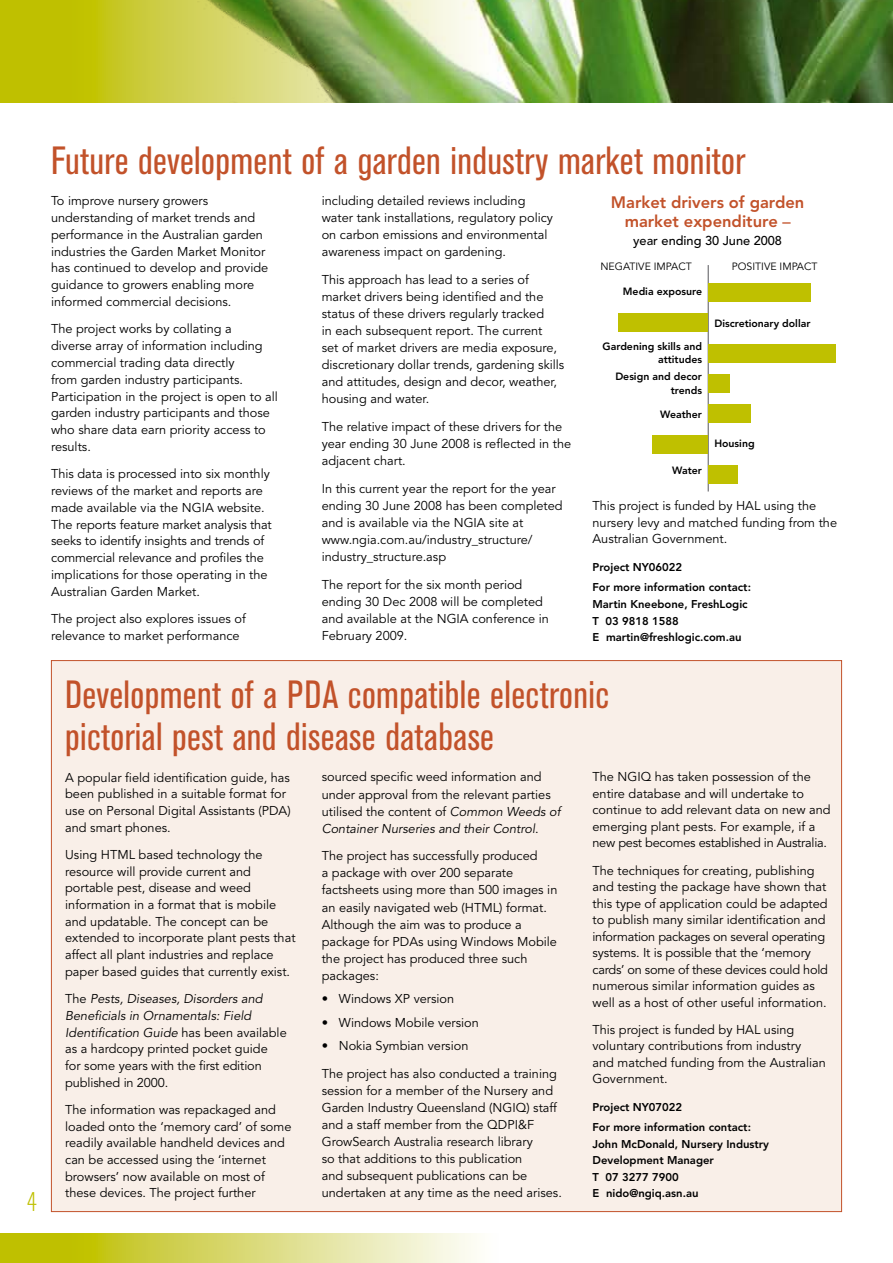
<style>
.page{position:relative;width:893px;height:1263px;background:#fff}
.page>*{position:absolute;margin:0;border:0;box-sizing:border-box;transform-origin:0 0}
.t1{font:39px/42px "Akzid Grot Con BQ";letter-spacing:.01em;color:#c2522a}
.t2{font:300 27px "Akzid Grot Con BQ";color:#bfc000}
.t3{font:800 16.5px/19.5px "Avenir";color:#c2522a;text-align:center}
.t4{font:12.75px/17.1px "Avenir";color:#000}
.t5{font:500 12.75px "Avenir";color:#000}
.t6{font:800 11.25px/16.5px "Avenir";color:#000}
.t7{font:800 10.5px/13.5px "Avenir";color:#000;text-align:right}
.t8{font:10.5px "Avenir";color:#000}
.s1{font-weight:500}
.s2{font-style:italic}
</style>
<div class="page">
<img style="left:499px;top:0;width:394px;height:102px">
<svg style="left:0;top:0;width:499px;height:102px;background:#b4c150"></svg>
<svg style="left:0;top:1233px;width:477px;height:30px;background:#d8d96f"></svg>
<div style="left:51px;top:660px;width:791px;height:552px;background:#f9efe8;border:1px solid #c2522a"></div>
<hr style="left:708px;top:265px;width:1px;height:226px;background:#57565b">
<div style="left:708px;top:284px;width:102px;height:18px;background:#bfc000"></div>
<div style="left:708px;top:344px;width:128px;height:18px;background:#bfc000"></div>
<div style="left:708px;top:374px;width:21px;height:19px;background:#bfc000"></div>
<div style="left:708px;top:405px;width:42px;height:18px;background:#bfc000"></div>
<div style="left:708px;top:465px;width:30px;height:18px;background:#bfc000"></div>
<div style="left:619px;top:314px;width:89px;height:18px;background:#bfc000"></div>
<div style="left:653px;top:435px;width:55px;height:18px;background:#bfc000"></div>
<h2 class="t2" style="left:27px;top:1187px;width:11px">4</h2>
<h1 class="t1" style="left:51px;top:140px;width:696px">Future development of a garden industry market monitor</h1>
<p class="t4" style="left:51px;top:193px;width:219px">To improve nursery growers understanding of market trends and performance in the Australian garden industries the Garden Market Monitor has continued to develop and provide guidance to growers enabling more informed commercial decisions.</p>
<p class="t4" style="left:51px;top:321px;width:228px">The project works by collating a<br>diverse array of information including commercial trading data directly<br>from garden industry participants.<br>Participation in the project is open to all garden industry participants and those who share data earn priority access to results.</p>
<p class="t4" style="left:51px;top:466px;width:222px">This data is processed into six monthly reviews of the market and reports are made available via the NGIA website.<br>The reports feature market analysis that seeks to identify insights and trends of commercial relevance and profiles the implications for those operating in the Australian Garden Market.</p>
<p class="t4" style="left:51px;top:611px;width:196px">The project also explores issues of relevance to market performance</p>
<p class="t3" style="left:611px;top:193px;width:195px">Market drivers of garden market expenditure <span class="s1">–</span></p>
<p class="t5" style="left:633px;top:234px;width:150px">year ending 30 June 2008</p>
<p class="t8" style="left:600px;top:261px;width:16px">Negative</p>
<p class="t8" style="left:654px;top:261px;width:7px">impact</p>
<p class="t8" style="left:732px;top:261px;width:13px">Positive</p>
<p class="t8" style="left:780px;top:261px;width:8px">impact</p>
<p class="t7" style="left:623px;top:284px;width:81px">Media exposure</p>
<p class="t4" style="left:322px;top:193px;width:233px">including detailed reviews including water tank installations, regulatory policy on carbon emissions and environmental awareness impact on gardening.</p>
<p class="t4" style="left:322px;top:272px;width:244px">This approach has lead to a series of market drivers being identified and the status of these drivers regularly tracked<br>in each subsequent report. The current<br>set of market drivers are media exposure, discretionary dollar trends, gardening skills and attitudes, design and decor, weather, housing and water.</p>
<p class="t4" style="left:322px;top:419px;width:251px">The relative impact of these drivers for the year ending 30 June 2008 is reflected in the adjacent chart.</p>
<p class="t4" style="left:322px;top:480px;width:242px">In this current year the report for the year ending 30 June 2008 has been completed and is available via the NGIA site at www.ngia.com.au/industry_structure/ industry_structure.asp</p>
<p class="t4" style="left:322px;top:576px;width:229px">The report for the six month period ending 30 Dec 2008 will be completed and available at the NGIA conference in<br>February 2009.</p>
<p class="t7" style="left:714px;top:316px;width:98px">Discretionary dollar</p>
<p class="t7" style="left:603px;top:340px;width:101px">Gardening skills and attitudes</p>
<p class="t7" style="left:615px;top:370px;width:88px">Design and decor trends</p>
<p class="t7" style="left:660px;top:408px;width:44px">Weather</p>
<p class="t7" style="left:714px;top:436px;width:42px">Housing</p>
<p class="t7" style="left:672px;top:464px;width:31px">Water</p>
<p class="t4" style="left:592px;top:498px;width:246px;line-height:16.5px">This project is funded by HAL using the nursery levy and matched funding from the<br>Australian Government.</p>
<p class="t6" style="left:592px;top:556px;width:160px;line-height:20.9px">Project NY06022<br>For more information contact:</p>
<p class="t6" style="left:592px;top:596px;width:157px">Martin Kneebone, FreshLogic<br>T 03 9818 1588<br>E martin@freshlogic.com.au</p>
<h1 class="t1" style="left:65px;top:674px;width:545px">Development of a PDA compatible electronic pictorial pest and disease database</h1>
<p class="t4" style="left:65px;top:769px;width:227px;line-height:16.6px">A popular field identification guide, has been published in a suitable format for use on Personal Digital Assistants (PDA) and smart phones.</p>
<p class="t4" style="left:65px;top:846px;width:232px;line-height:16.6px">Using HTML based technology the resource will provide current and portable pest, disease and weed information in a format that is mobile and updatable. The concept can be extended to incorporate plant pests that affect all plant industries and replace paper based guides that currently exist.</p>
<p class="t4" style="left:65px;top:991px;width:223px;line-height:16.6px">The <span class="s2">Pests, Diseases, Disorders and Beneficials in Ornamentals: Field Identification Guide</span> has been available as a hardcopy printed pocket guide<br>for some years with the first edition published in 2000.</p>
<p class="t4" style="left:65px;top:1101px;width:228px;line-height:16.6px">The information was repackaged and loaded onto the ‘memory card’ of some readily available handheld devices and can be accessed using the ‘internet browsers’ now available on most of these devices. The project further</p>
<p class="t4" style="left:592px;top:769px;width:240px;line-height:16.5px">The NGIQ has taken possession of the entire database and will undertake to continue to add relevant data on new and emerging plant pests. For example, if a new pest becomes established in Australia.</p>
<p class="t4" style="left:592px;top:862px;width:237px;line-height:16.5px">The techniques for creating, publishing and testing the package have shown that this type of application could be adapted to publish many similar identification and information packages on several operating systems. It is possible that the ‘memory cards’ on some of these devices could hold numerous similar information guides as well as a host of other useful information.</p>
<p class="t4" style="left:592px;top:1021px;width:235px;line-height:16.5px">This project is funded by HAL using voluntary contributions from industry<br>and matched funding from the Australian<br>Government.</p>
<p class="t6" style="left:592px;top:1096px;width:160px;line-height:20.7px">Project NY07022<br>For more information contact:</p>
<p class="t6" style="left:592px;top:1136px;width:178px">John McDonald, Nursery Industry<br>Development Manager<br>T 07 3277 7900<br>E nido@ngiq.asn.au</p>
<p class="t4" style="left:322px;top:769px;width:240px">sourced specific weed information and under approval from the relevant parties utilised the content of <span class="s2">Common Weeds of Container Nurseries and their Control</span>.</p>
<p class="t4" style="left:322px;top:848px;width:237px">The project has successfully produced<br>a package with over 200 separate factsheets using more than 500 images in an easily navigated web (HTML) format.<br>Although the aim was to produce a package for PDAs using Windows Mobile the project has produced three such packages:</p>
<p class="t4" style="left:322px;top:991px;width:134px">• Windows XP version</p>
<p class="t4" style="left:322px;top:1014px;width:159px">• Windows Mobile version</p>
<p class="t4" style="left:322px;top:1032px;width:237px;line-height:27.8px">• Nokia Symbian version<br>The project has also conducted a training</p>
<p class="t4" style="left:322px;top:1082px;width:242px">session for a member of the Nursery and Garden Industry Queensland (NGIQ) staff and a staff member from the QDPI&amp;F GrowSearch Australia research library<br>so that additions to this publication<br>and subsequent publications can be undertaken at any time as the need arises.</p>
</div>
